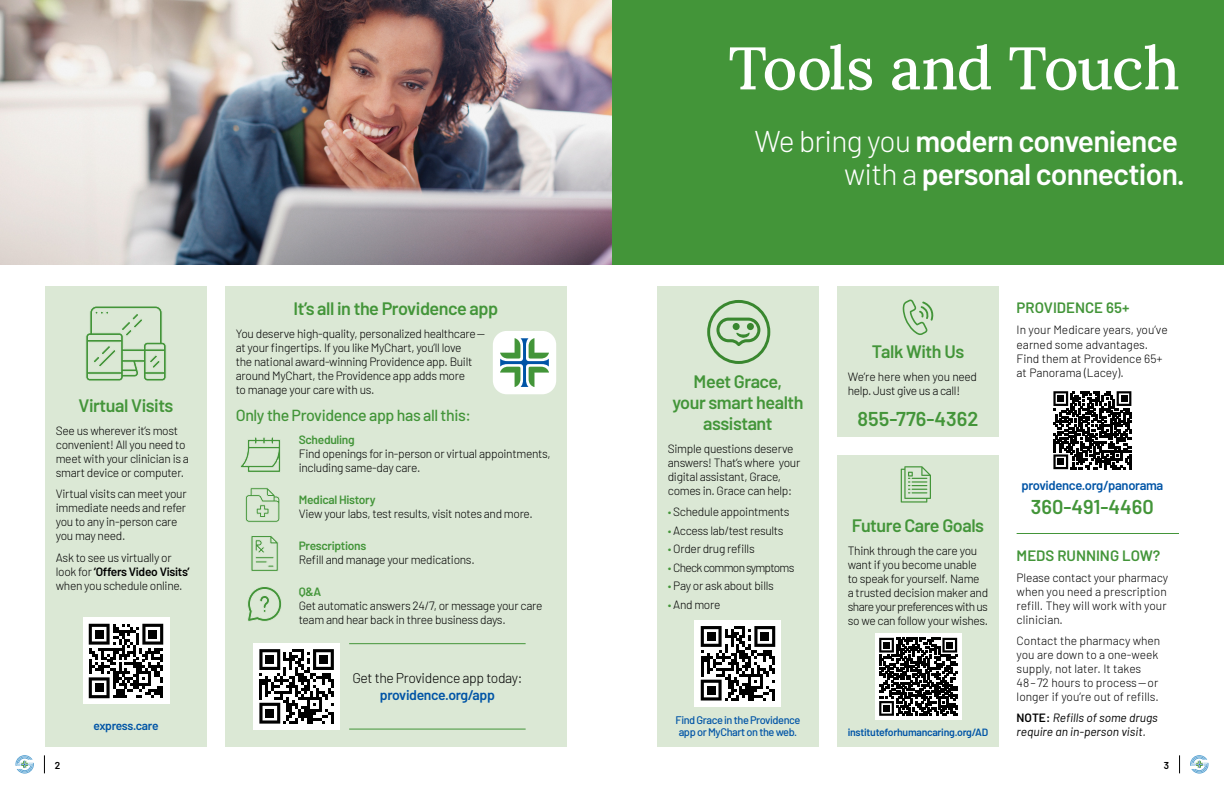
<style>
.page{position:relative;width:1224px;height:792px;background:#fff}
.page>*{position:absolute;margin:0;border:0;box-sizing:border-box;transform-origin:0 0}
.t1{font:500 60px "Lora";letter-spacing:-.025em;color:#fff}
.t2{font:600 30px/33px "Barlow";letter-spacing:-.025em;color:#fff;text-align:right}
.t3{font:600 20px "Barlow";color:#439539}
.t4{font:600 18px/21px "Barlow";letter-spacing:-.025em;color:#439539;text-align:center}
.t5{font:500 16px "Barlow";letter-spacing:-.025em;color:#439539}
.t6{font:600 15px "Barlow";color:#439539}
.t7{font:300 14px "Barlow";letter-spacing:-.025em;color:#000}
.t8{font:600 14px "Barlow";letter-spacing:-.025em;color:#0054a6}
.t9{font:600 13px "Barlow";letter-spacing:-.025em;color:#0054a6}
.t10{font:300 12px/14px "Barlow";letter-spacing:-.025em;color:#000}
.t11{font:300 12px/14px "Barlow";color:#000}
.t12{font:italic 12px/14px "Barlow";color:#000}
.t13{font:600 12px "Barlow";letter-spacing:-.025em;color:#439539}
.t14{font:300 12px "Barlow";letter-spacing:-.06em;color:#000}
.t15{font:600 12px "Barlow";letter-spacing:-.035em;color:#0054a6}
.t16{font:500 11px/12px "Barlow";letter-spacing:-.04em;color:#0054a6}
.t17{font:600 10.5px "Barlow";letter-spacing:-.025em;color:#0054a6}
.t18{font:600 10px "Barlow";color:#000}
.s1{font-weight:600}
.s2{font-weight:300}
.s3{color:#439539}
.s4{font-weight:600;font-style:normal}
</style>
<div class="page">
<div style="left:603px;top:0;width:621px;height:264px;background:#439539"></div>
<img style="left:0;top:0;width:612px;height:264px">
<div style="left:45px;top:286px;width:162px;height:461px;background:#dbe8d5"></div>
<svg style="left:86px;top:306px;width:80px;height:75px"></svg>
<svg style="left:44px;top:755px;width:1px;height:18px"></svg>
<svg style="left:1179px;top:755px;width:1px;height:18px"></svg>
<svg style="left:1190px;top:755px;width:19px;height:19px"></svg>
<svg style="left:15px;top:755px;width:19px;height:19px"></svg>
<div style="left:837px;top:286px;width:162px;height:151px;background:#dbe8d5"></div>
<svg style="left:903px;top:299px;width:31px;height:36px"></svg>
<div style="left:837px;top:455px;width:162px;height:292px;background:#dbe8d5"></div>
<svg style="left:901px;top:466px;width:30px;height:37px"></svg>
<div style="left:875px;top:634px;width:86px;height:86px;background:#fff"></div>
<svg style="left:879px;top:638px;width:78px;height:78px"></svg>
<div style="left:883px;top:705px;width:7px;height:7px;background:#000"></div>
<svg style="left:1053px;top:391px;width:78px;height:78px"></svg>
<hr style="left:1017px;top:533px;width:162px;height:1px;background:#439539">
<div style="left:225px;top:286px;width:342px;height:461px;background:#dbe8d5"></div>
<hr style="left:349px;top:643px;width:177px;height:1px;background:#439539">
<hr style="left:349px;top:729px;width:177px;height:1px;background:#439539">
<svg style="left:240px;top:437px;width:41px;height:35px"></svg>
<svg style="left:245px;top:488px;width:35px;height:34px"></svg>
<svg style="left:251px;top:536px;width:27px;height:35px"></svg>
<svg style="left:248px;top:587px;width:34px;height:34px"></svg>
<div style="left:493px;top:331px;width:63px;height:63px;background:#fff;border-radius:14px"></div>
<svg style="left:500px;top:338px;width:49px;height:49px"></svg>
<div style="left:83px;top:618px;width:86px;height:86px;background:#fff"></div>
<svg style="left:89px;top:624px;width:74px;height:74px"></svg>
<div style="left:95px;top:630px;width:9px;height:9px;background:#000"></div>
<div style="left:148px;top:630px;width:9px;height:9px;background:#000"></div>
<div style="left:95px;top:683px;width:9px;height:9px;background:#000"></div>
<div style="left:253px;top:643px;width:87px;height:87px;background:#fff"></div>
<svg style="left:259px;top:649px;width:75px;height:75px"></svg>
<div style="left:265px;top:655px;width:9px;height:9px;background:#000"></div>
<div style="left:319px;top:655px;width:9px;height:9px;background:#000"></div>
<div style="left:265px;top:709px;width:9px;height:9px;background:#000"></div>
<div style="left:657px;top:286px;width:162px;height:461px;background:#dbe8d5"></div>
<div style="left:695px;top:620px;width:86px;height:86px;background:#fff"></div>
<svg style="left:701px;top:626px;width:74px;height:75px"></svg>
<div style="left:707px;top:632px;width:9px;height:9px;background:#000"></div>
<div style="left:760px;top:632px;width:9px;height:9px;background:#000"></div>
<div style="left:707px;top:686px;width:9px;height:9px;background:#000"></div>
<svg style="left:707px;top:300px;width:63px;height:64px"></svg>
<h1 class="t1" style="left:728px;top:23px;width:453px">Tools and Touch</h1>
<h3 class="t4" style="left:78px;top:394px;width:97px">Virtual Visits</h3>
<p class="t10" style="left:56px;top:423px;width:135px">See us wherever it’s most convenient! All you need to meet with your clinician is a smart device or computer.</p>
<p class="t10" style="left:56px;top:486px;width:132px">Virtual visits can meet your immediate needs and refer you to any in-person care you may need.</p>
<p class="t10" style="left:56px;top:549px;width:135px">Ask to see us virtually or look for <span class="s1">‘Offers Video Visits’ </span>when you schedule online.</p>
<p class="t15" style="left:93px;top:717px;width:67px">express.care</p>
<h3 class="t4" style="left:294px;top:297px;width:206px">It’s all in the Providence app</h3>
<p class="t10" style="left:236px;top:326px;width:251px">You deserve high-quality, personalized healthcare— at your fingertips. If you like MyChart, you’ll love<br>the national award-winning Providence app. Built around MyChart, the Providence app adds more<br>to manage your care with us.</p>
<h3 class="t5" style="left:236px;top:404px;width:237px">Only the Providence app has all this:</h3>
<p class="t13" style="left:299px;top:431px;width:57px">Scheduling</p>
<p class="t10" style="left:299px;top:446px;width:254px">Find openings for in-person or virtual appointments, including same-day care.</p>
<p class="t13" style="left:299px;top:491px;width:78px">Medical History</p>
<p class="t10" style="left:299px;top:506px;width:236px">View your labs, test results, visit notes and more.</p>
<p class="t13" style="left:299px;top:537px;width:69px">Prescriptions</p>
<p class="t10" style="left:299px;top:552px;width:177px">Refill and manage your medications.</p>
<p class="t13" style="left:299px;top:583px;width:24px">Q&amp;A</p>
<p class="t10" style="left:299px;top:598px;width:245px">Get automatic answers 24/7, or message your care team and hear back in three business days.</p>
<p class="t7" style="left:352px;top:668px;width:172px">Get the Providence app today:</p>
<p class="t8" style="left:380px;top:685px;width:116px">providence.org/app</p>
<h2 class="t2" style="left:754px;top:122px;width:432px"><span class="s2">We bring you</span> modern convenience <span class="s2">with a</span> personal connection.</h2>
<h3 class="t4" style="left:672px;top:370px;width:133px">Meet Grace,<br>your smart health assistant</h3>
<p class="t10" style="left:668px;top:441px;width:134px">Simple questions deserve answers! That’s where your digital assistant, Grace, comes in. Grace can help:</p>
<p class="t10" style="left:668px;top:504px;width:123px"><span class="s3">•</span> Schedule appointments</p>
<p class="t10" style="left:668px;top:523px;width:117px"><span class="s3">•</span> Access lab/test results</p>
<p class="t10" style="left:668px;top:541px;width:88px"><span class="s3">•</span> Order drug refills</p>
<p class="t14" style="left:668px;top:559px;width:128px"><span class="s3">•</span> Check common symptoms</p>
<p class="t10" style="left:668px;top:578px;width:108px"><span class="s3">•</span> Pay or ask about bills</p>
<p class="t10" style="left:668px;top:597px;width:54px"><span class="s3">•</span> And more</p>
<p class="t16" style="left:676px;top:713px;width:126px">Find Grace in the Providence app or MyChart on the web.</p>
<h3 class="t4" style="left:872px;top:340px;width:94px">Talk With Us</h3>
<p class="t10" style="left:848px;top:369px;width:131px">We’re here when you need help. Just give us a call!</p>
<h3 class="t3" style="left:858px;top:405px;width:122px">855-776-4362</h3>
<h3 class="t4" style="left:852px;top:514px;width:134px">Future Care Goals</h3>
<p class="t10" style="left:848px;top:543px;width:142px">Think through the care you want if you become unable to speak for yourself. Name a trusted decision maker and share your preferences with us so we can follow your wishes.</p>
<p class="t17" style="left:848px;top:724px;width:142px">instituteforhumancaring.org/AD</p>
<p class="t6" style="left:1017px;top:297px;width:114px">PROVIDENCE 65+</p>
<p class="t11" style="left:1017px;top:322px;width:153px">In your Medicare years, you’ve earned some advantages.<br>Find them at Providence 65+ at Panorama (Lacey).</p>
<p class="t9" style="left:1021px;top:476px;width:144px">providence.org/panorama</p>
<h3 class="t3" style="left:1031px;top:492px;width:124px">360-491-4460</h3>
<p class="t6" style="left:1017px;top:544px;width:145px">MEDS RUNNING LOW?</p>
<p class="t11" style="left:1017px;top:570px;width:153px">Please contact your pharmacy when you need a prescription refill. They will work with your clinician.</p>
<p class="t11" style="left:1017px;top:633px;width:145px">Contact the pharmacy when you are down to a one-week supply, not later. It takes<br>48–72 hours to process—or longer if you’re out of refills.</p>
<p class="t12" style="left:1017px;top:710px;width:143px"><span class="s4">NOTE:</span> Refills of some drugs require an in-person visit.</p>
<p class="t18" style="left:55px;top:758px;width:7px">2</p>
<p class="t18" style="left:1164px;top:758px;width:7px">3</p>
</div>
